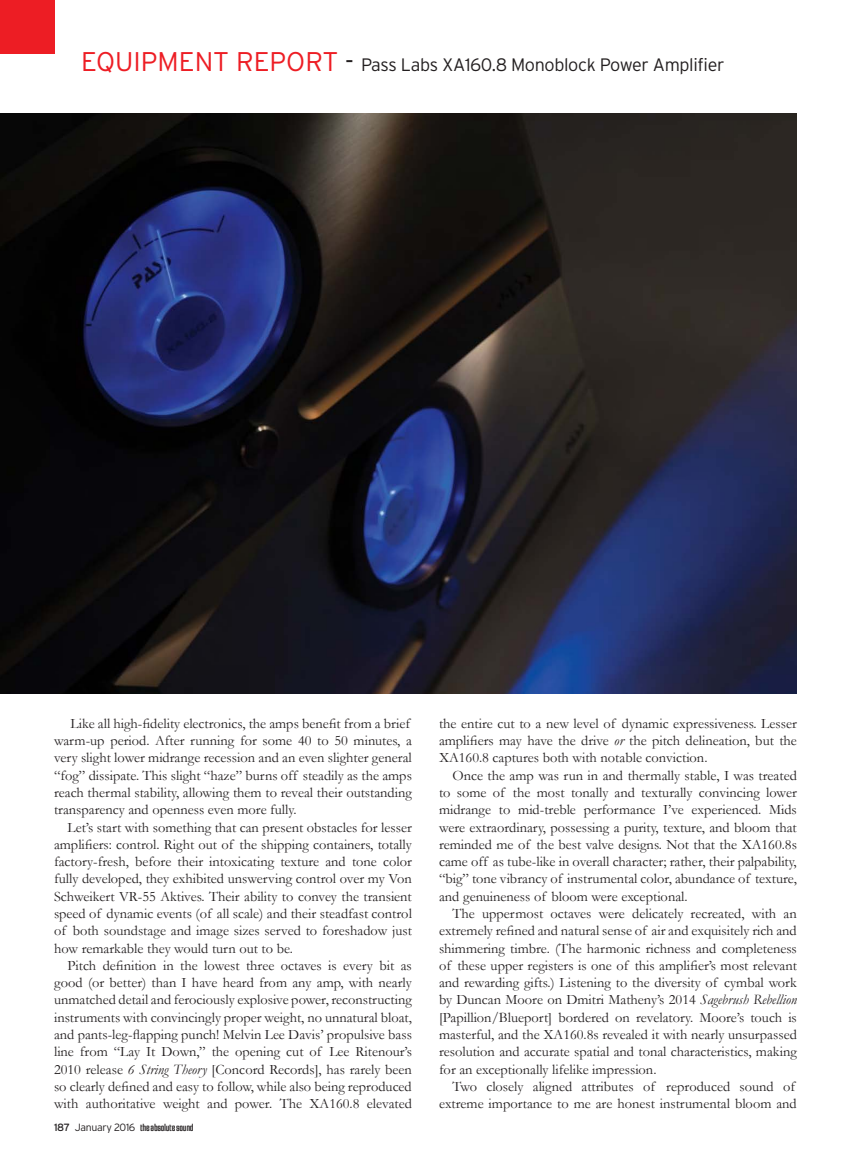
<style>
.page{position:relative;width:851px;height:1161px;background:#fff}
.page>*{position:absolute;margin:0;border:0;box-sizing:border-box;transform-origin:0 0}
.t1{font:300 18px "Interstate";letter-spacing:-.02em;color:#231f20}
.t2{font:14.4px "Garamond";color:#231f20}
.t3{font:10.5px "Jay Gothic URWT";letter-spacing:-.03em;color:#231f20}
.s1{font-size:27px;color:#ed1d24}
.s2{font-size:27px}
.s3{font-style:italic}
.s4{font-family:"Interstate"}
.s5{font-family:"Interstate";font-weight:300}
</style>
<div class="page">
<div style="left:0;top:0;width:54px;height:54px;background:#ed1d24"></div>
<img style="left:0;top:114px;width:796px;height:579px">
<p class="t1" style="left:81px;top:55px;width:645px"><span class="s1">EQUIPMENT REPORT</span> <span class="s2">-</span> Pass Labs XA160.8 Monoblock Power Amplifier</p>
<p class="t2" style="left:71px;top:715px;width:341px">Like all high-fidelity electronics, the amps benefit from a brief</p>
<p class="t2" style="left:54px;top:732px;width:359px">warm-up period. After running for some 40 to 50 minutes, a</p>
<p class="t2" style="left:54px;top:749px;width:359px">very slight lower midrange recession and an even slighter general</p>
<p class="t2" style="left:54px;top:767px;width:359px">“fog” dissipate. This slight “haze” burns off steadily as the amps</p>
<p class="t2" style="left:54px;top:784px;width:359px">reach thermal stability, allowing them to reveal their outstanding</p>
<p class="t2" style="left:54px;top:801px;width:244px">transparency and openness even more fully.</p>
<p class="t2" style="left:68px;top:818px;width:346px">Let’s start with something that can present obstacles for lesser</p>
<p class="t2" style="left:54px;top:836px;width:359px">amplifiers: control. Right out of the shipping containers, totally</p>
<p class="t2" style="left:54px;top:853px;width:359px">factory-fresh, before their intoxicating texture and tone color</p>
<p class="t2" style="left:54px;top:870px;width:359px">fully developed, they exhibited unswerving control over my Von</p>
<p class="t2" style="left:54px;top:888px;width:359px">Schweikert VR-55 Aktives. Their ability to convey the transient</p>
<p class="t2" style="left:54px;top:905px;width:359px">speed of dynamic events (of all scale) and their steadfast control</p>
<p class="t2" style="left:54px;top:922px;width:359px">of both soundstage and image sizes served to foreshadow just</p>
<p class="t2" style="left:54px;top:939px;width:240px">how remarkable they would turn out to be.</p>
<p class="t2" style="left:68px;top:957px;width:346px">Pitch definition in the lowest three octaves is every bit as</p>
<p class="t2" style="left:54px;top:974px;width:359px">good (or better) than I have heard from any amp, with nearly</p>
<p class="t2" style="left:54px;top:991px;width:359px">unmatched detail and ferociously explosive power, reconstructing</p>
<p class="t2" style="left:54px;top:1009px;width:359px">instruments with convincingly proper weight, no unnatural bloat,</p>
<p class="t2" style="left:54px;top:1026px;width:359px">and pants-leg-flapping punch! Melvin Lee Davis’ propulsive bass</p>
<p class="t2" style="left:54px;top:1043px;width:359px">line from “Lay It Down,” the opening cut of Lee Ritenour’s</p>
<p class="t2" style="left:54px;top:1060px;width:359px">2010 release <span class="s3">6 String Theory</span> [Concord Records], has rarely been</p>
<p class="t2" style="left:54px;top:1078px;width:359px">so clearly defined and easy to follow, while also being reproduced</p>
<p class="t2" style="left:54px;top:1095px;width:359px">with authoritative weight and power. The XA160.8 elevated</p>
<p class="t3" style="left:54px;top:1122px;width:141px"><span class="s4">187</span> <span class="s5">January 2016</span> the absolute sound</p>
<p class="t2" style="left:439px;top:715px;width:359px">the entire cut to a new level of dynamic expressiveness. Lesser</p>
<p class="t2" style="left:439px;top:732px;width:359px">amplifiers may have the drive <span class="s3">or</span> the pitch delineation, but the</p>
<p class="t2" style="left:439px;top:749px;width:270px">XA160.8 captures both with notable conviction.</p>
<p class="t2" style="left:452px;top:767px;width:346px">Once the amp was run in and thermally stable, I was treated</p>
<p class="t2" style="left:439px;top:784px;width:359px">to some of the most tonally and texturally convincing lower</p>
<p class="t2" style="left:439px;top:801px;width:359px">midrange to mid-treble performance I’ve experienced. Mids</p>
<p class="t2" style="left:439px;top:818px;width:359px">were extraordinary, possessing a purity, texture, and bloom that</p>
<p class="t2" style="left:439px;top:836px;width:359px">reminded me of the best valve designs. Not that the XA160.8s</p>
<p class="t2" style="left:439px;top:853px;width:359px">came off as tube-like in overall character; rather, their palpability,</p>
<p class="t2" style="left:439px;top:870px;width:359px">“big” tone vibrancy of instrumental color, abundance of texture,</p>
<p class="t2" style="left:439px;top:888px;width:250px">and genuineness of bloom were exceptional.</p>
<p class="t2" style="left:452px;top:905px;width:346px">The uppermost octaves were delicately recreated, with an</p>
<p class="t2" style="left:439px;top:922px;width:359px">extremely refined and natural sense of air and exquisitely rich and</p>
<p class="t2" style="left:439px;top:939px;width:359px">shimmering timbre. (The harmonic richness and completeness</p>
<p class="t2" style="left:439px;top:957px;width:359px">of these upper registers is one of this amplifier’s most relevant</p>
<p class="t2" style="left:439px;top:974px;width:359px">and rewarding gifts.) Listening to the diversity of cymbal work</p>
<p class="t2" style="left:439px;top:991px;width:359px">by Duncan Moore on Dmitri Matheny’s 2014 <span class="s3">Sagebrush Rebellion</span></p>
<p class="t2" style="left:439px;top:1009px;width:359px">[Papillion/Blueport] bordered on revelatory. Moore’s touch is</p>
<p class="t2" style="left:439px;top:1026px;width:359px">masterful, and the XA160.8s revealed it with nearly unsurpassed</p>
<p class="t2" style="left:439px;top:1043px;width:359px">resolution and accurate spatial and tonal characteristics, making</p>
<p class="t2" style="left:439px;top:1060px;width:219px">for an exceptionally lifelike impression.</p>
<p class="t2" style="left:452px;top:1078px;width:344px">Two closely aligned attributes of reproduced sound of</p>
<p class="t2" style="left:439px;top:1095px;width:359px">extreme importance to me are honest instrumental bloom and</p>
</div>
